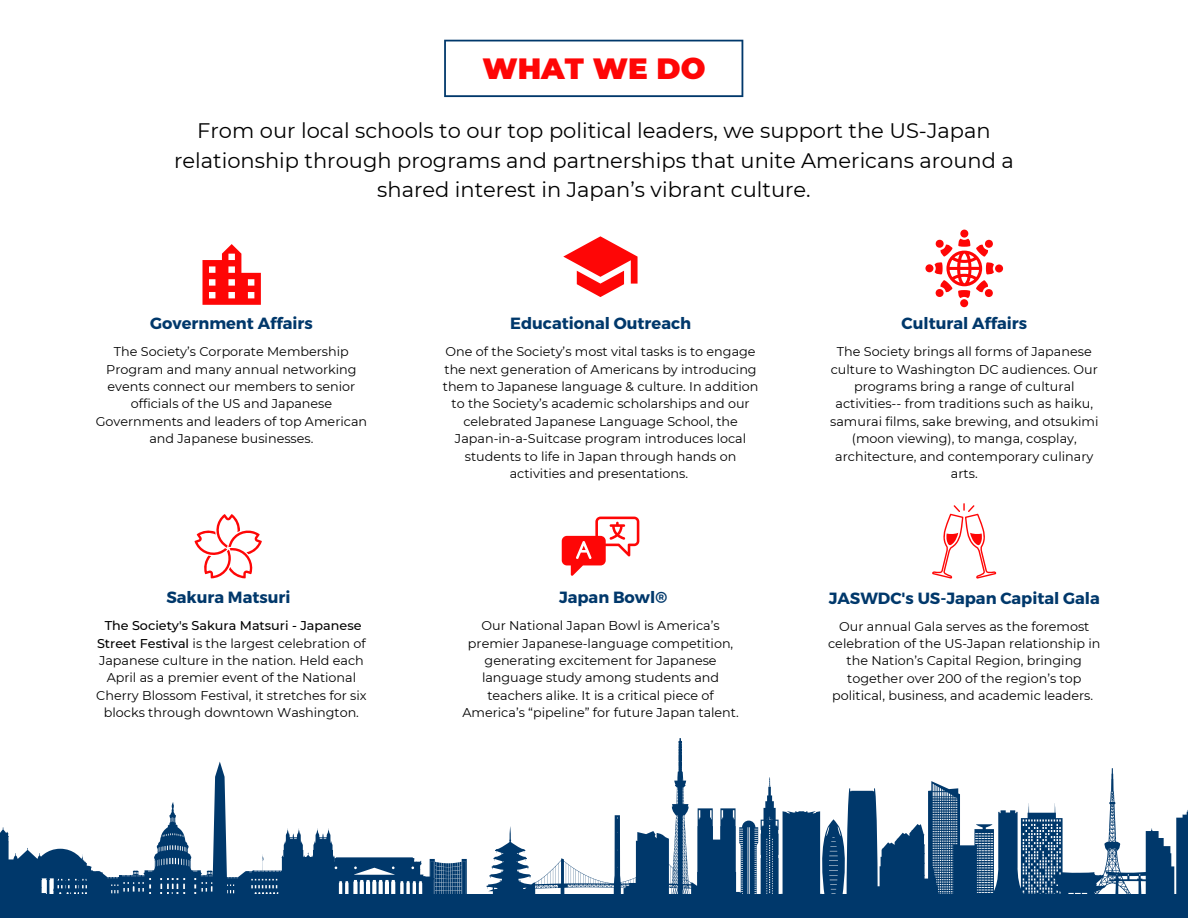
<style>
.page{position:relative;width:1188px;height:918px;background:#fff}
.page>*{position:absolute;margin:0;border:0;box-sizing:border-box;transform-origin:0 0}
.t1{font:900 29.25px "Montserrat";color:#fe0606}
.t2{font:21px/29.2px "Montserrat";color:#000;text-align:center}
.t3{font:700 16.2px "Montserrat";color:#00386b}
.t4{font:12.75px/17.4px "Montserrat";color:#000;text-align:center}
.s1{font-weight:500}
</style>
<div class="page">
<svg style="left:0;top:762px;width:467px;height:132px"></svg>
<svg style="left:435px;top:862px;width:30px;height:32px"></svg>
<div style="left:0;top:894px;width:1188px;height:24px;background:#00386b"></div>
<svg style="left:202px;top:244px;width:59px;height:61px"></svg>
<div style="left:960px;top:230px;width:8px;height:8px;background:#fe0606;border-radius:50%"></div>
<div style="left:925px;top:264px;width:8px;height:8px;background:#fe0606;border-radius:50%"></div>
<div style="left:960px;top:299px;width:8px;height:8px;background:#fe0606;border-radius:50%"></div>
<div style="left:995px;top:264px;width:8px;height:8px;background:#fe0606;border-radius:50%"></div>
<svg style="left:935px;top:239px;width:59px;height:59px"></svg>
<svg style="left:195px;top:514px;width:67px;height:64px"></svg>
<svg style="left:563px;top:236px;width:75px;height:61px"></svg>
<svg style="left:562px;top:517px;width:77px;height:59px"></svg>
<svg style="left:486px;top:738px;width:702px;height:156px"></svg>
<svg style="left:444px;top:40px;width:299px;height:57px"></svg>
<svg style="left:932px;top:503px;width:64px;height:76px"></svg>
<h1 class="t1" style="left:482px;top:51px;width:225px">WHAT WE DO</h1>
<h2 class="t2" style="left:174px;top:116px;width:841px">From our local schools to our top political leaders, we support the US-Japan relationship through programs and partnerships that unite Americans around a shared interest in Japan’s vibrant culture.</h2>
<p class="t3" style="left:150px;top:313px;width:164px">Government Affairs</p>
<p class="t3" style="left:510px;top:313px;width:183px">Educational Outreach</p>
<p class="t3" style="left:902px;top:313px;width:127px">Cultural Affairs</p>
<p class="t4" style="left:96px;top:343px;width:273px">The Society’s Corporate Membership Program and many annual networking events connect our members to senior officials of the US and Japanese Governments and leaders of top American and Japanese businesses.</p>
<p class="t4" style="left:830px;top:343px;width:270px">The Society brings all forms of Japanese culture to Washington DC audiences. Our programs bring a range of cultural activities-- from traditions such as haiku, samurai films, sake brewing, and otsukimi (moon viewing), to manga, cosplay, architecture, and contemporary culinary arts.</p>
<p class="t4" style="left:443px;top:343px;width:317px">One of the Society’s most vital tasks is to engage the next generation of Americans by introducing them to Japanese language &amp; culture. In addition to the Society’s academic scholarships and our celebrated Japanese Language School, the Japan-in-a-Suitcase program introduces local students to life in Japan through hands on activities and presentations.</p>
<p class="t3" style="left:166px;top:586px;width:126px">Sakura Matsuri</p>
<p class="t3" style="left:559px;top:586px;width:110px">Japan Bowl®</p>
<p class="t3" style="left:829px;top:587px;width:273px">JASWDC's US-Japan Capital Gala</p>
<p class="t4" style="left:96px;top:617px;width:272px"><span class="s1">The Society's Sakura Matsuri - Japanese Street Festival</span> is the largest celebration of Japanese culture in the nation. Held each April as a premier event of the National Cherry Blossom Festival, it stretches for six blocks through downtown Washington.</p>
<p class="t4" style="left:462px;top:617px;width:278px">Our National Japan Bowl is America’s premier Japanese-language competition, generating excitement for Japanese language study among students and teachers alike. It is a critical piece of America’s “pipeline” for future Japan talent.</p>
<p class="t4" style="left:828px;top:617px;width:274px">Our annual Gala serves as the foremost celebration of the US-Japan relationship in the Nation’s Capital Region, bringing together over 200 of the region’s top political, business, and academic leaders.</p>
</div>
